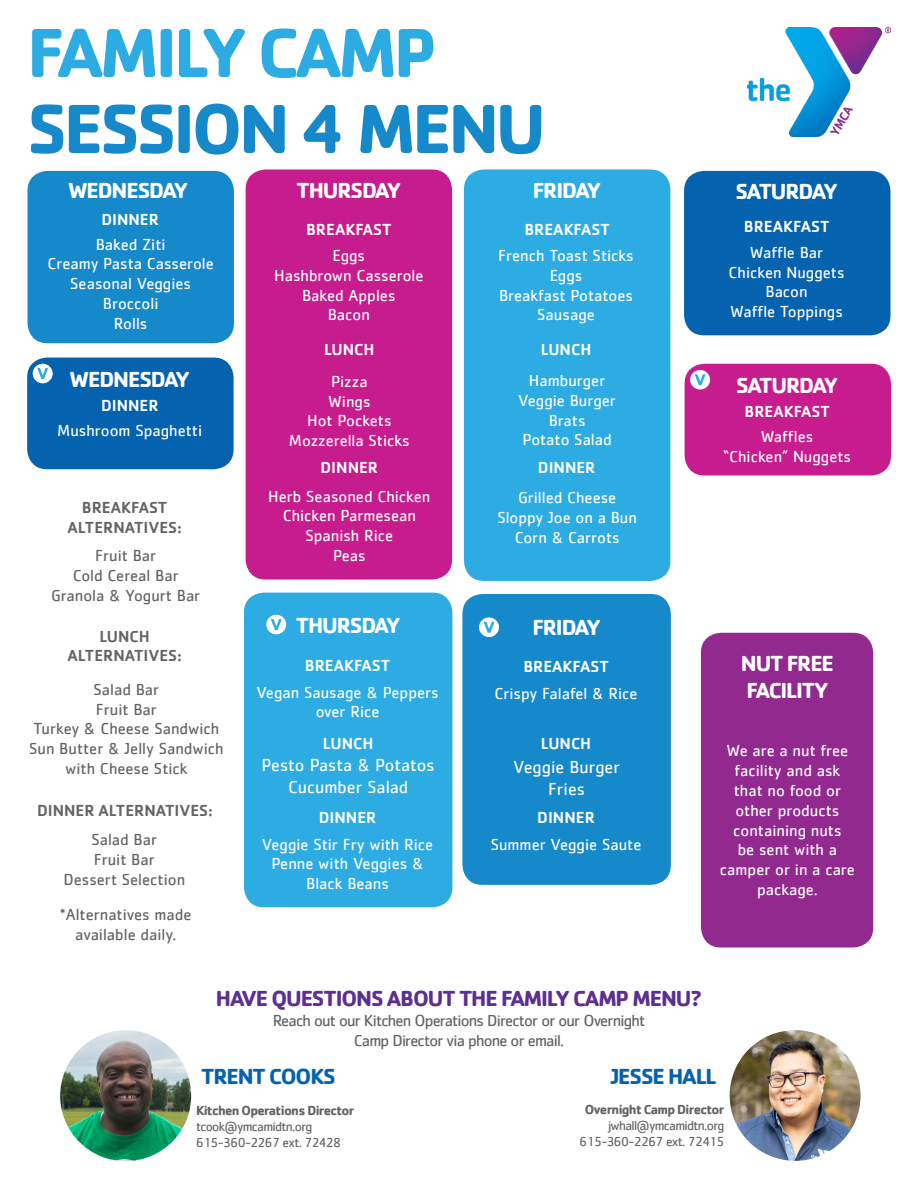
<style>
.page{position:relative;width:918px;height:1188px;background:#fff}
.page>*{position:absolute;margin:0;border:0;box-sizing:border-box;transform-origin:0 0}
.t1{font:700 72px "Cachet";letter-spacing:-.05em;color:#1689ca}
.t2{font:700 72px "Cachet";letter-spacing:-.05em;color:#2cace2}
.t3{font:700 22.5px/27px "Cachet";letter-spacing:-.05em;color:#fff}
.t4{font:700 22.5px "Cachet";letter-spacing:-.05em;color:#5c2f90}
.t5{font:700 22.5px "Cachet";letter-spacing:-.05em;color:#0562af}
.t6{font:18px/21.6px "Cachet";color:#fff;text-align:center}
.t7{font:16.5px/19.8px "Cachet";color:#fff;text-align:center}
.t8{font:16.5px/19.8px "Cachet";color:#636466;text-align:center}
.t9{font:500 16.5px "Cachet";color:#fff}
.t10{font:16.5px/19.8px "Cachet";letter-spacing:-.05em;color:#636466;text-align:center}
.t11{font:500 16.5px/19.8px "Cachet";color:#636466;text-align:center}
.t12{font:13.5px/16.2px "Cachet";letter-spacing:-.05em;color:#636466}
.t13{font:700 13.5px "Cachet";letter-spacing:-.05em;color:#636466}
</style>
<div class="page">
<img style="left:748px;top:27px;width:143px;height:109px">
<div style="left:246px;top:170px;width:206px;height:410px;background:#c61c8e;border-radius:20px"></div>
<div style="left:464px;top:170px;width:206px;height:411px;background:#2cace2;border-radius:20px"></div>
<div style="left:27px;top:171px;width:207px;height:172px;background:#1689ca;border-radius:20px"></div>
<div style="left:684px;top:171px;width:207px;height:164px;background:#0562af;border-radius:20px"></div>
<div style="left:244px;top:593px;width:208px;height:314px;background:#2cace2;border-radius:20px"></div>
<div style="left:266px;top:615px;width:20px;height:19px;background:#fff;border-radius:50%"></div>
<svg style="left:271px;top:619px;width:10px;height:11px"></svg>
<div style="left:701px;top:633px;width:172px;height:314px;background:#92298e;border-radius:20px"></div>
<div style="left:462px;top:594px;width:209px;height:291px;background:#1689ca;border-radius:20px"></div>
<div style="left:685px;top:364px;width:206px;height:111px;background:#c61c8e;border-radius:20px"></div>
<svg style="left:479px;top:617px;width:20px;height:20px"></svg>
<svg style="left:484px;top:622px;width:10px;height:11px"></svg>
<div style="left:690px;top:370px;width:20px;height:20px;background:#fff;border-radius:50%"></div>
<svg style="left:695px;top:374px;width:10px;height:11px"></svg>
<img style="left:60px;top:1030px;width:131px;height:131px;border-radius:65px">
<img style="left:730px;top:1030px;width:131px;height:131px;border-radius:65px">
<div style="left:27px;top:358px;width:207px;height:111px;background:#0562af;border-radius:20px"></div>
<div style="left:33px;top:364px;width:20px;height:19px;background:#fff;border-radius:50%"></div>
<svg style="left:37px;top:368px;width:11px;height:11px"></svg>
<h1 class="t2" style="left:27px;top:6px;width:411px">FAMILY CAMP</h1>
<h1 class="t1" style="left:27px;top:82px;width:520px">SESSION 4 MENU</h1>
<h2 class="t3" style="left:297px;top:176px;width:106px">THURSDAY</h2>
<h2 class="t3" style="left:533px;top:176px;width:70px">FRIDAY</h2>
<p class="t9" style="left:306px;top:220px;width:87px">BREAKFAST</p>
<p class="t7" style="left:274px;top:245px;width:151px">Eggs<br>Hashbrown Casserole<br>Baked Apples<br>Bacon</p>
<h2 class="t3" style="left:68px;top:176px;width:122px">WEDNESDAY</h2>
<p class="t9" style="left:101px;top:209px;width:59px">DINNER</p>
<p class="t7" style="left:47px;top:234px;width:168px">Baked Ziti<br>Creamy Pasta Casserole<br>Seasonal Veggies<br>Broccoli<br>Rolls</p>
<p class="t9" style="left:524px;top:220px;width:87px">BREAKFAST</p>
<p class="t7" style="left:498px;top:245px;width:137px">French Toast Sticks<br>Eggs<br>Breakfast Potatoes<br>Sausage</p>
<h2 class="t3" style="left:70px;top:365px;width:122px">WEDNESDAY</h2>
<p class="t7" style="left:57px;top:421px;width:146px">Mushroom Spaghetti</p>
<p class="t9" style="left:101px;top:396px;width:59px">DINNER</p>
<p class="t11" style="left:67px;top:497px;width:116px">BREAKFAST<br>ALTERNATIVES:</p>
<p class="t8" style="left:51px;top:546px;width:151px">Fruit Bar<br>Cold Cereal Bar<br>Granola &amp; Yogurt Bar</p>
<p class="t11" style="left:67px;top:626px;width:116px">LUNCH<br>ALTERNATIVES:</p>
<p class="t8" style="left:29px;top:679px;width:196px">Salad Bar<br>Fruit Bar<br>Turkey &amp; Cheese Sandwich<br>Sun Butter &amp; Jelly Sandwich with Cheese Stick</p>
<p class="t11" style="left:37px;top:800px;width:177px">DINNER ALTERNATIVES:</p>
<p class="t8" style="left:63px;top:830px;width:123px">Salad Bar<br>Fruit Bar<br>Dessert Selection</p>
<p class="t8" style="left:60px;top:904px;width:133px">*Alternatives made available daily.</p>
<p class="t9" style="left:324px;top:339px;width:52px">LUNCH</p>
<p class="t7" style="left:289px;top:371px;width:122px">Pizza<br>Wings<br>Hot Pockets<br>Mozzerella Sticks</p>
<p class="t9" style="left:321px;top:458px;width:59px">DINNER</p>
<p class="t7" style="left:268px;top:486px;width:164px">Herb Seasoned Chicken<br>Chicken Parmesean<br>Spanish Rice<br>Peas</p>
<h2 class="t3" style="left:296px;top:611px;width:106px">THURSDAY</h2>
<p class="t9" style="left:305px;top:655px;width:87px">BREAKFAST</p>
<p class="t7" style="left:256px;top:682px;width:184px">Vegan Sausage &amp; Peppers over Rice</p>
<p class="t9" style="left:323px;top:734px;width:52px">LUNCH</p>
<p class="t6" style="left:262px;top:754px;width:175px">Pesto Pasta &amp; Potatos<br>Cucumber Salad</p>
<p class="t9" style="left:319px;top:808px;width:59px">DINNER</p>
<p class="t7" style="left:262px;top:834px;width:173px">Veggie Stir Fry with Rice<br>Penne with Veggies &amp;<br>Black Beans</p>
<p class="t9" style="left:541px;top:339px;width:52px">LUNCH</p>
<p class="t7" style="left:518px;top:370px;width:99px">Hamburger<br>Veggie Burger<br>Brats<br>Potato Salad</p>
<p class="t9" style="left:538px;top:458px;width:59px">DINNER</p>
<p class="t7" style="left:497px;top:487px;width:141px">Grilled Cheese<br>Sloppy Joe on a Bun<br>Corn &amp; Carrots</p>
<h2 class="t3" style="left:532px;top:613px;width:70px">FRIDAY</h2>
<p class="t9" style="left:523px;top:656px;width:87px">BREAKFAST</p>
<p class="t7" style="left:494px;top:683px;width:145px">Crispy Falafel &amp; Rice</p>
<p class="t9" style="left:541px;top:734px;width:52px">LUNCH</p>
<p class="t6" style="left:513px;top:756px;width:108px">Veggie Burger<br>Fries</p>
<p class="t9" style="left:537px;top:808px;width:59px">DINNER</p>
<p class="t7" style="left:491px;top:834px;width:152px">Summer Veggie Saute</p>
<h2 class="t3" style="left:736px;top:177px;width:104px">SATURDAY</h2>
<p class="t9" style="left:744px;top:216px;width:87px">BREAKFAST</p>
<p class="t7" style="left:729px;top:242px;width:117px">Waffle Bar<br>Chicken Nuggets<br>Bacon<br>Waffle Toppings</p>
<h2 class="t3" style="left:736px;top:371px;width:104px">SATURDAY</h2>
<p class="t7" style="left:723px;top:427px;width:129px">Waffles<br>“Chicken” Nuggets</p>
<p class="t9" style="left:744px;top:402px;width:87px">BREAKFAST</p>
<h2 class="t3" style="left:741px;top:649px;width:95px">NUT FREE<br>FACILITY</h2>
<p class="t7" style="left:720px;top:741px;width:137px">We are a nut free facility and ask that no food or other products containing nuts<br>be sent with a camper or in a care package.</p>
<h2 class="t4" style="left:216px;top:984px;width:488px">HAVE QUESTIONS ABOUT THE FAMILY CAMP MENU?</h2>
<p class="t10" style="left:273px;top:1011px;width:374px">Reach out our Kitchen Operations Director or our Overnight<br>Camp Director via phone or email.</p>
<h2 class="t5" style="left:201px;top:1062px;width:136px">TRENT COOKS</h2>
<p class="t13" style="left:196px;top:1102px;width:160px">Kitchen Operations Director</p>
<p class="t12" style="left:196px;top:1118px;width:146px">tcook@ymcamidtn.org<br>615-360-2267 ext. 72428</p>
<h2 class="t5" style="left:611px;top:1062px;width:107px">JESSE HALL</h2>
<p class="t13" style="left:585px;top:1101px;width:141px">Overnight Camp Director</p>
<p class="t12" style="left:580px;top:1117px;width:146px;text-align:right">jwhall@ymcamidtn.org<br>615-360-2267 ext. 72415</p>
</div>
